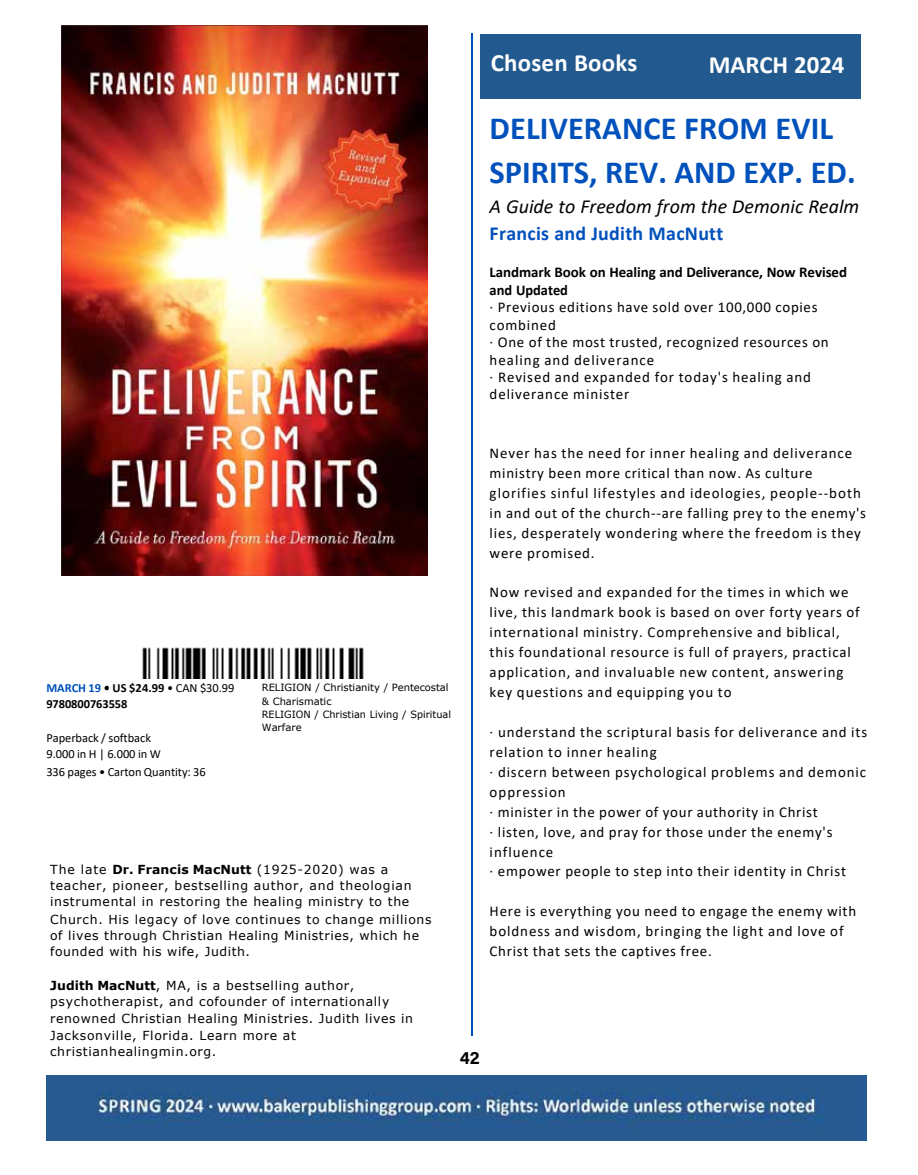
<style>
.page{position:relative;width:918px;height:1175px;background:#fff}
.page>*{position:absolute;margin:0;border:0;box-sizing:border-box;transform-origin:0 0}
.t1{font:700 32.4px/43.5px "Calibri";letter-spacing:.005em;color:#0051bc}
.t2{font:700 24.9px "Calibri";letter-spacing:.01em;color:#fff}
.t3{font:italic 19.95px "Calibri";color:#000}
.t4{font:700 19.95px "Calibri";letter-spacing:.015em;color:#0051bc}
.t5{font:18px "Acumin Variable Concept";color:#000}
.t6{font:15px/20px "Calibri";letter-spacing:.055em;color:#000}
.t7{font:700 15px/17.4px "Calibri";letter-spacing:-.005em;color:#000}
.t8{font:12.45px/16.2px "Verdana";letter-spacing:.05em;color:#000}
.t9{font:12.45px/16.2px "Calibri";letter-spacing:-.005em;color:#000}
.t10{font:700 12.45px/16.2px "Calibri";letter-spacing:-.005em;color:#000}
.t11{font:9.9px/13.6px "Verdana";color:#000}
.s1{color:#0051bc}
.s2{font-weight:400}
.s3{font-weight:700}
</style>
<div class="page">
<img style="left:61px;top:26px;width:366px;height:549px">
<img style="left:142px;top:647px;width:222px;height:31px">
<hr style="left:471px;top:33px;width:1px;height:1002px;background:#0051bc">
<div style="left:481px;top:34px;width:380px;height:64px;background:#22598f"></div>
<img style="left:46px;top:1075px;width:821px;height:65px">
<h2 class="t2" style="left:491px;top:45px;width:148px">Chosen Books</h2>
<h2 class="t2" style="left:709px;top:47px;width:137px">MARCH 2024</h2>
<h1 class="t1" style="left:490px;top:106px;width:368px">DELIVERANCE FROM EVIL<br>SPIRITS, REV. AND EXP. ED.</h1>
<h3 class="t3" style="left:490px;top:192px;width:371px">A Guide to Freedom from the Demonic Realm</h3>
<h3 class="t4" style="left:490px;top:219px;width:235px">Francis and Judith MacNutt</h3>
<p class="t7" style="left:490px;top:263px;width:359px">Landmark Book on Healing and Deliverance, Now Revised and Updated</p>
<p class="t6" style="left:490px;top:298px;width:341px;line-height:17.4px">· Previous editions have sold over 100,000 copies combined<br>· One of the most trusted, recognized resources on healing and deliverance<br>· Revised and expanded for today's healing and deliverance minister</p>
<p class="t10" style="left:46px;top:679px;width:190px"><span class="s1">MARCH 19</span> • US $24.99 <span class="s2">• CAN $30.99<br></span>9780800763558</p>
<p class="t9" style="left:46px;top:729px;width:116px">Paperback / softback<br>9.000 in H | 6.000 in W</p>
<p class="t9" style="left:46px;top:763px;width:161px">336 pages • Carton Quantity: 36</p>
<p class="t11" style="left:262px;top:680px;width:191px">RELIGION / Christianity / Pentecostal &amp; Charismatic<br>RELIGION / Christian Living / Spiritual</p>
<p class="t11" style="left:262px;top:720px;width:41px">Warfare</p>
<p class="t8" style="left:50px;top:861px;width:363px">The late <span class="s3">Dr. Francis MacNutt</span> (1925-2020) was a teacher, pioneer, bestselling author, and theologian instrumental in restoring the healing ministry to the</p>
<p class="t8" style="left:50px;top:911px;width:383px">Church. His legacy of love continues to change millions of lives through Christian Healing Ministries, which he founded with his wife, Judith.</p>
<p class="t8" style="left:50px;top:977px;width:341px"><span class="s3">Judith MacNutt</span>, MA, is a bestselling author, psychotherapist, and cofounder of internationally</p>
<p class="t8" style="left:50px;top:1010px;width:364px">renowned Christian Healing Ministries. Judith lives in<br>Jacksonville, Florida. Learn more at christianhealingmin.org.</p>
<p class="t5" style="left:460px;top:1045px;width:22px">42</p>
<p class="t6" style="left:490px;top:442px;width:378px">Never has the need for inner healing and deliverance ministry been more critical than now. As culture glorifies sinful lifestyles and ideologies, people--both in and out of the church--are falling prey to the enemy's lies, desperately wondering where the freedom is they were promised.</p>
<p class="t6" style="left:490px;top:582px;width:372px">Now revised and expanded for the times in which we live, this landmark book is based on over forty years of international ministry. Comprehensive and biblical, this foundational resource is full of prayers, practical application, and invaluable new content, answering key questions and equipping you to</p>
<p class="t6" style="left:490px;top:721px;width:379px">· understand the scriptural basis for deliverance and its relation to inner healing<br>· discern between psychological problems and demonic oppression<br>· minister in the power of your authority in Christ<br>· listen, love, and pray for those under the enemy's influence<br>· empower people to step into their identity in Christ</p>
<p class="t6" style="left:490px;top:901px;width:368px">Here is everything you need to engage the enemy with boldness and wisdom, bringing the light and love of<br>Christ that sets the captives free.</p>
</div>
